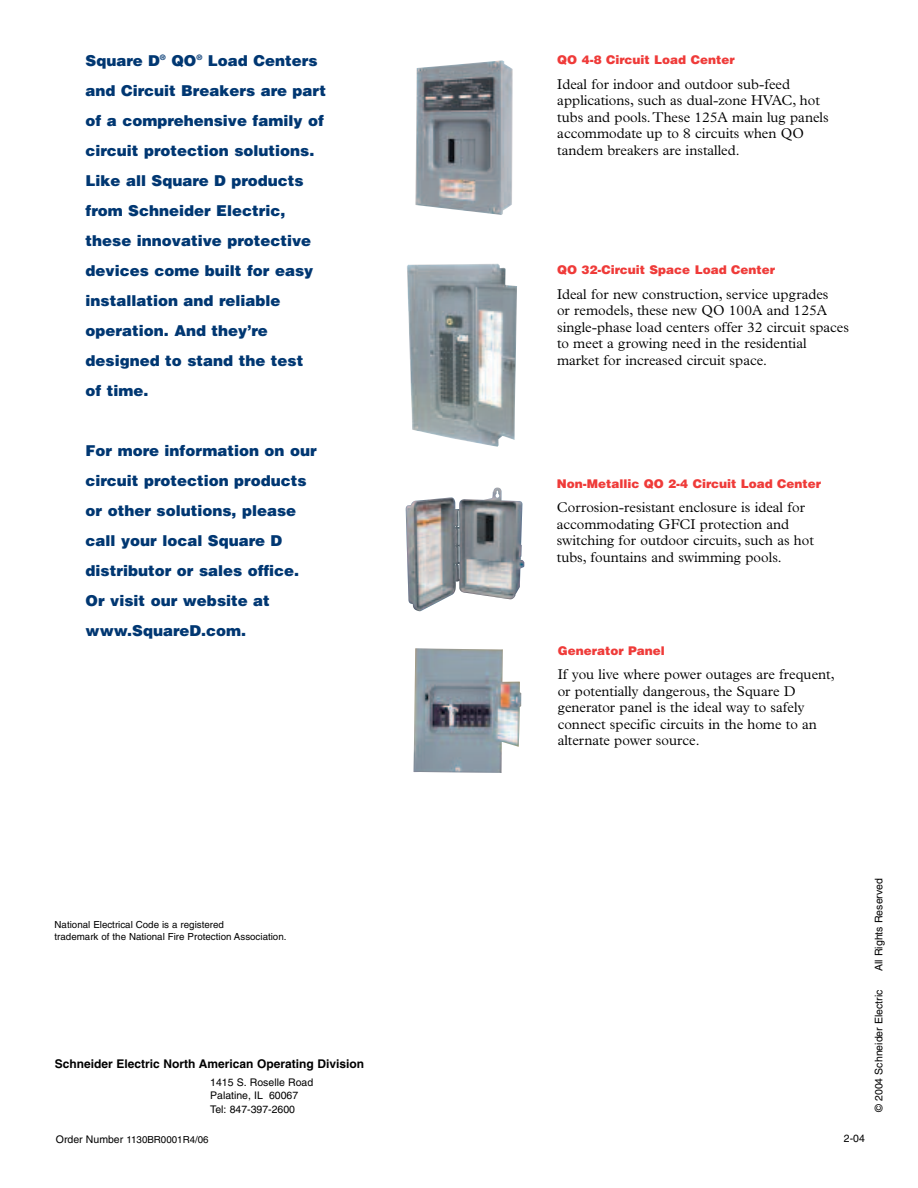
<style>
.page{position:relative;width:918px;height:1188px;background:#fff}
.page>*{position:absolute;margin:0;border:0;box-sizing:border-box;transform-origin:0 0}
.t1{font:900 15px/30px "Helvetica";color:#003772}
.t2{font:300 14.25px/16.5px "Plantin";color:#000}
.t3{font:900 12px "Helvetica";color:#ef3b39}
.t4{font:700 12px "Helvetica";color:#000}
.t5{font:10.5px/13.5px "Helvetica";color:#000}
.t6{font:9.75px/12px "Helvetica";color:#000}
.s1{font-size:10.5px}
</style>
<div class="page">
<img style="left:407px;top:264px;width:110px;height:183px">
<img style="left:413px;top:648px;width:108px;height:125px">
<img style="left:415px;top:60px;width:98px;height:155px">
<img style="left:406px;top:488px;width:118px;height:123px">
<p class="t1" style="left:86px;top:46px;width:242px">Square D<sup>®</sup> QO<sup>®</sup> Load Centers and Circuit Breakers are part of a comprehensive family of circuit protection solutions.<br>Like all Square D products from Schneider Electric, these innovative protective devices come built for easy installation and reliable operation. And they’re designed to stand the test<br>of time.</p>
<p class="t1" style="left:86px;top:436px;width:233px">For more information on our circuit protection products or other solutions, please call your local Square D distributor or sales office.<br>Or visit our website at www.SquareD.com.</p>
<p class="t3" style="left:557px;top:53px;width:179px">QO 4-8 Circuit Load Center</p>
<p class="t2" style="left:557px;top:77px;width:273px">Ideal for indoor and outdoor sub-feed applications, such as dual-zone HVAC, hot tubs and pools. These 125A main lug panels accommodate up to 8 circuits when QO tandem breakers are installed.</p>
<p class="t3" style="left:557px;top:263px;width:220px">QO 32-Circuit Space Load Center</p>
<p class="t2" style="left:557px;top:287px;width:293px">Ideal for new construction, service upgrades<br>or remodels, these new QO 100A and 125A single-phase load centers offer 32 circuit spaces to meet a growing need in the residential market for increased circuit space.</p>
<p class="t3" style="left:557px;top:477px;width:266px">Non-Metallic QO 2-4 Circuit Load Center</p>
<p class="t2" style="left:557px;top:501px;width:258px">Corrosion-resistant enclosure is ideal for accommodating GFCI protection and switching for outdoor circuits, such as hot tubs, fountains and swimming pools.</p>
<p class="t3" style="left:558px;top:643px;width:109px">Generator Panel</p>
<p class="t2" style="left:558px;top:667px;width:278px">If you live where power outages are frequent, or potentially dangerous, the Square D generator panel is the ideal way to safely connect specific circuits in the home to an alternate power source.</p>
<p class="t6" style="left:55px;top:919px;width:233px">National Electrical Code is a registered<br>trademark of the National Fire Protection Association.</p>
<p class="t4" style="left:55px;top:1059px;width:311px">Schneider Electric North American Operating Division</p>
<p class="t5" style="left:210px;top:1077px;width:105px">1415 S. Roselle Road<br>Palatine, IL 60067<br>Tel: 847-397-2600</p>
<p class="t6" style="left:56px;top:1134px;width:154px"><span class="s1">Order Number</span> 1130BR0001R4/06</p>
<p class="t5" style="left:844px;top:1133px;width:23px">2-04</p>
<p class="t5" style="left:873px;top:971px;width:94px;rotate:-90deg">All Rights Reserved</p>
<p class="t5" style="left:873px;top:1112px;width:124px;rotate:-90deg">© 2004 Schneider Electric</p>
</div>
